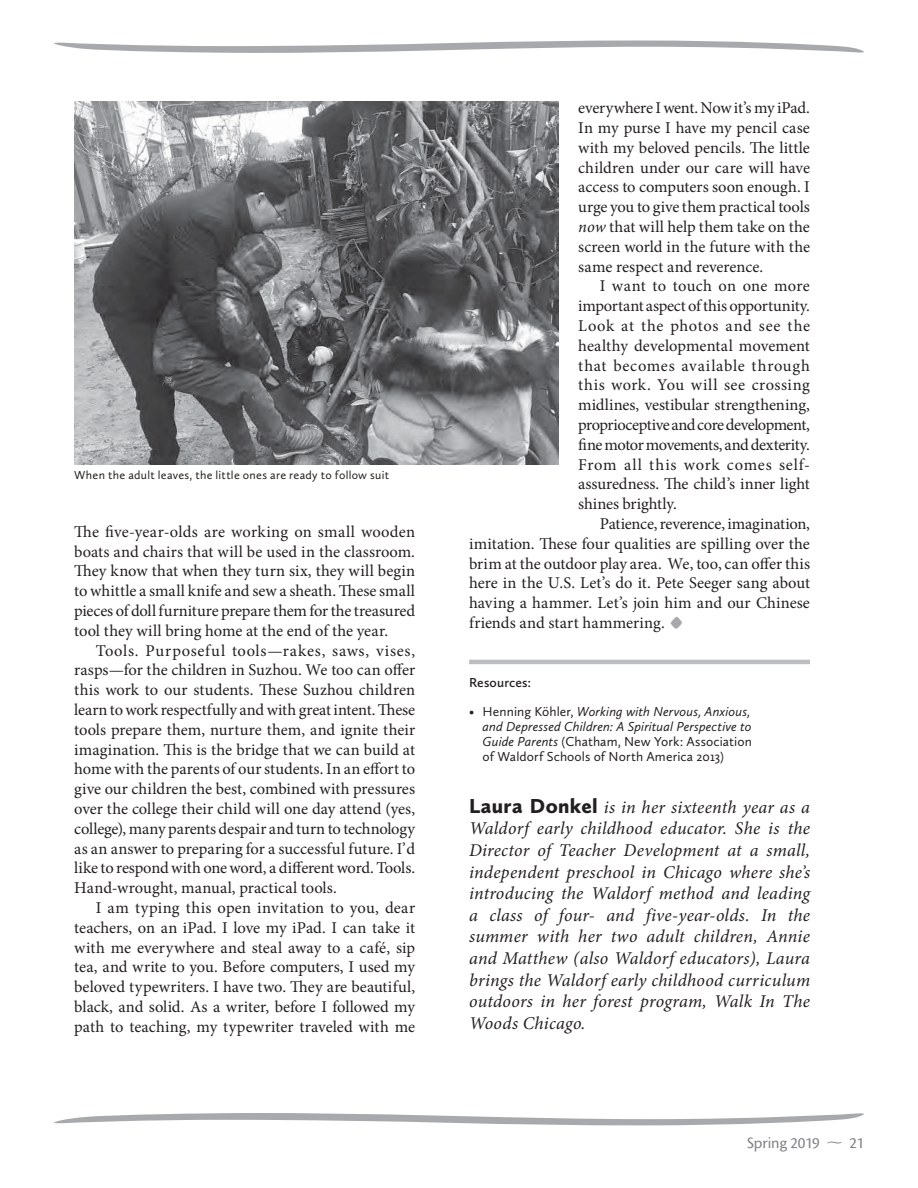
<style>
.page{position:relative;width:918px;height:1188px;background:#fff}
.page>*{position:absolute;margin:0;border:0;box-sizing:border-box;transform-origin:0 0}
.t1{font:italic 18px/21.6px "Minion Pro";letter-spacing:.01em;color:#231f20;text-align:justify}
.t2{font:16.5px/19.8px "Minion Pro";color:#231f20;text-align:justify}
.t3{font:16.5px "Cronos MM.408.11.";letter-spacing:-.01em;color:#808285}
.t4{font:italic 13.5px/15px "Calluna Sans";letter-spacing:.005em;color:#231f20;text-align:justify}
.t5{font:600 13.5px "Calluna Sans";letter-spacing:.01em;color:#231f20}
.t6{font:12px "Calluna Sans";letter-spacing:.025em;color:#231f20}
.s1{font-style:italic}
.s2{font-family:"Warnock Pro";font-weight:700;font-size:36px;color:#a7a9ac}
.s3{font-style:normal}
.s4{font-family:"Calluna Sans";font-weight:900;font-style:normal;font-size:21px}
.s5{font-family:"Cronos MM Or.408.11."}
</style>
<div class="page">
<svg style="left:54px;top:1113px;width:810px;height:12px"></svg>
<svg style="left:54px;top:40px;width:810px;height:13px"></svg>
<img style="left:74px;top:101px;width:484px;height:363px">
<hr style="left:469px;top:660px;width:341px;height:4px;background:#bbbdc0">
<p class="t6" style="left:74px;top:470px;width:316px">When the adult leaves, the little ones are ready to follow suit</p>
<p class="t2" style="left:74px;top:523px;width:343px">The five-year-olds are working on small wooden boats and chairs that will be used in the classroom.<br>They know that when they turn six, they will begin to whittle a small knife and sew a sheath. These small pieces of doll furniture prepare them for the treasured tool they will bring home at the end of the year.</p>
<p class="t2" style="left:74px;top:642px;width:342px;text-indent:22px">Tools. Purposeful tools—rakes, saws, vises, rasps—for the children in Suzhou. We too can offer this work to our students. These Suzhou children learn to work respectfully and with great intent. These tools prepare them, nurture them, and ignite their imagination. This is the bridge that we can build at home with the parents of our students. In an effort to give our children the best, combined with pressures over the college their child will one day attend (yes, college), many parents despair and turn to technology as an answer to preparing for a successful future. I’d like to respond with one word, a different word. Tools.<br>Hand-wrought, manual, practical tools.</p>
<p class="t2" style="left:74px;top:899px;width:342px;text-indent:22px">I am typing this open invitation to you, dear teachers, on an iPad. I love my iPad. I can take it with me everywhere and steal away to a café, sip tea, and write to you. Before computers, I used my beloved typewriters. I have two. They are beautiful, black, and solid. As a writer, before I followed my path to teaching, my typewriter traveled with me</p>
<p class="t2" style="left:578px;top:99px;width:233px">everywhere I went. Now it’s my iPad.<br>In my purse I have my pencil case with my beloved pencils. The little children under our care will have access to computers soon enough. I urge you to give them practical tools <span class="s1">now</span> that will help them take on the screen world in the future with the same respect and reverence.</p>
<p class="t2" style="left:578px;top:278px;width:233px;text-indent:22px">I want to touch on one more important aspect of this opportunity.<br>Look at the photos and see the healthy developmental movement that becomes available through this work. You will see crossing midlines, vestibular strengthening, proprioceptive and core development, fine motor movements, and dexterity.<br>From all this work comes self&shy;assuredness. The child’s inner light shines brightly.</p>
<p class="t2" style="left:469px;top:515px;width:343px;text-indent:131px">Patience, reverence, imagination, imitation. These four qualities are spilling over the brim at the outdoor play area. We, too, can offer this here in the U.S. Let’s do it. Pete Seeger sang about having a hammer. Let’s join him and our Chinese friends and start hammering. <span class="s2">•</span></p>
<p class="t5" style="left:469px;top:675px;width:64px">Resources:</p>
<p class="t4" style="left:483px;top:705px;width:271px;text-indent:-13px"><span class="s3">• Henning Köhler,</span> Working with Nervous, Anxious, and Depressed Children: A Spiritual Perspective to Guide Parents <span class="s3">(Chatham, New York: Association of Waldorf Schools of North America 2013)</span></p>
<p class="t1" style="left:469px;top:798px;width:343px"><span class="s4">Laura Donkel</span> is in her sixteenth year as a Waldorf early childhood educator. She is the Director of Teacher Development at a small, independent preschool in Chicago where she’s introducing the Waldorf method and leading a class of four- and five-year-olds. In the summer with her two adult children, Annie and Matthew (also Waldorf educators), Laura brings the Waldorf early childhood curriculum outdoors in her forest program, Walk In The Woods Chicago.</p>
<p class="t3" style="left:747px;top:1132px;width:118px">Spring 2019 <span class="s5">-</span> 21</p>
</div>
